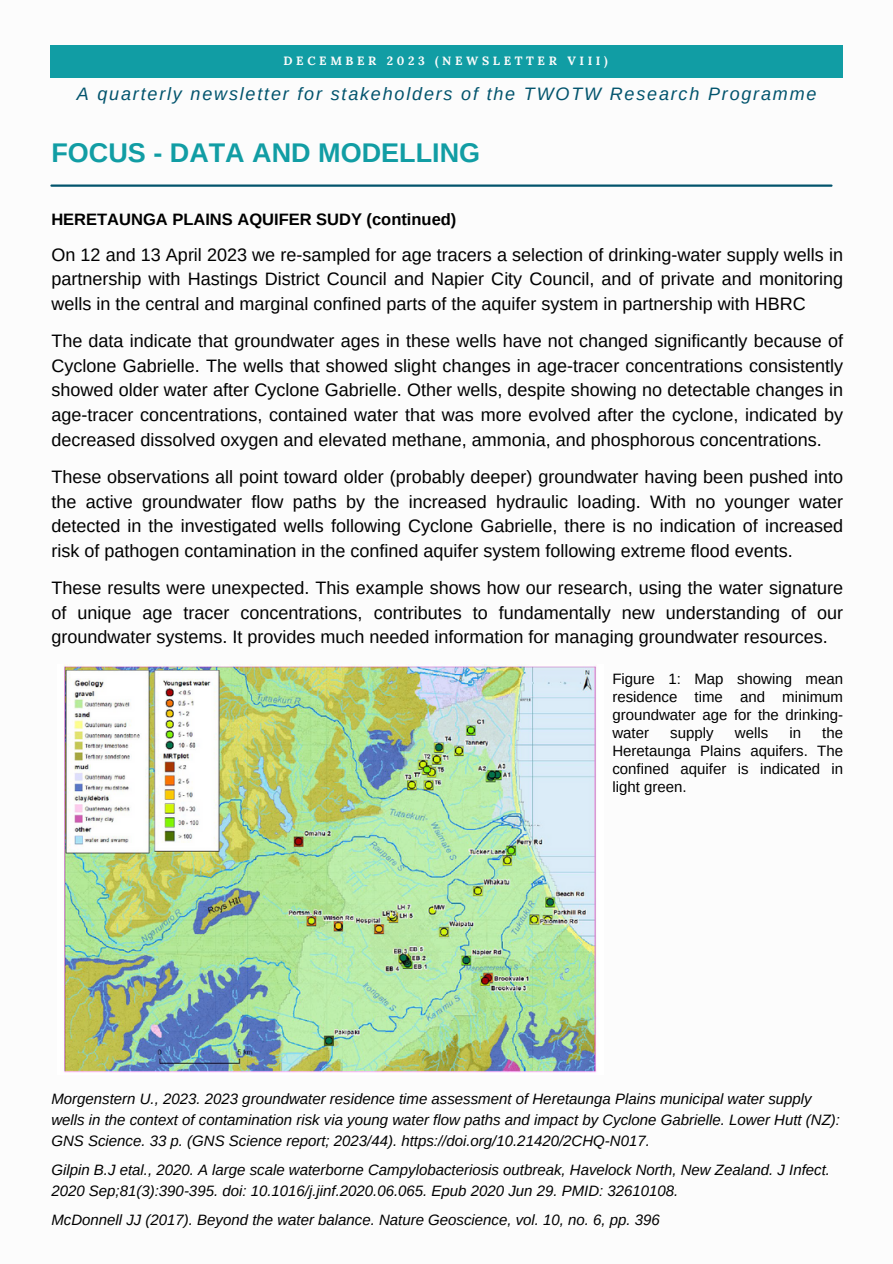
<style>
.page{position:relative;width:893px;height:1264px;background:#fff}
.page>*{position:absolute;margin:0;border:0;box-sizing:border-box;transform-origin:0 0}
.t1{font:700 27px "Arimo";color:#119da4}
.t2{font:18px/24.8px "Arimo";color:#000;text-align:justify}
.t3{font:italic 18px "Arimo";letter-spacing:.1em;color:#02546d}
.t4{font:700 16.5px "Arimo";color:#000}
.t5{font:italic 15px/21px "Arimo";color:#000}
.t6{font:15px/18px "Arimo";color:#000;text-align:justify}
.t7{font:700 12px "Lora";letter-spacing:.3em;color:#fcfcfc}
</style>
<div class="page">
<div style="left:50px;top:45px;width:792px;height:33px;background:#119da4"></div>
<hr style="left:51px;top:184px;width:780px;height:3px;background:#02546d">
<img style="left:64px;top:664px;width:533px;height:409px">
<h1 class="t7" style="left:283px;top:53px;width:325px">DECEMBER 2023 (NEWSLETTER VIII)</h1>
<h3 class="t3" style="left:77px;top:84px;width:741px">A quarterly newsletter for stakeholders of the TWOTW Research Programme</h3>
<h2 class="t1" style="left:51px;top:137px;width:430px">FOCUS - DATA AND MODELLING</h2>
<h3 class="t4" style="left:51px;top:210px;width:406px">HERETAUNGA PLAINS AQUIFER SUDY (continued)</h3>
<h3 class="t2" style="left:51px;top:242px;width:793px">On 12 and 13 April 2023 we re-sampled for age tracers a selection of drinking-water supply wells in partnership with Hastings District Council and Napier City Council, and of private and monitoring wells in the central and marginal confined parts of the aquifer system in partnership with HBRC</h3>
<h3 class="t2" style="left:51px;top:328px;width:793px">The data indicate that groundwater ages in these wells have not changed significantly because of Cyclone Gabrielle. The wells that showed slight changes in age-tracer concentrations consistently showed older water after Cyclone Gabrielle. Other wells, despite showing no detectable changes in age-tracer concentrations, contained water that was more evolved after the cyclone, indicated by decreased dissolved oxygen and elevated methane, ammonia, and phosphorous concentrations.</h3>
<h3 class="t2" style="left:51px;top:464px;width:793px">These observations all point toward older (probably deeper) groundwater having been pushed into the active groundwater flow paths by the increased hydraulic loading. With no younger water detected in the investigated wells following Cyclone Gabrielle, there is no indication of increased risk of pathogen contamination in the confined aquifer system following extreme flood events.</h3>
<p class="t2" style="left:51px;top:575px;width:793px">These results were unexpected. This example shows how our research, using the water signature of unique age tracer concentrations, contributes to fundamentally new understanding of our groundwater systems. It provides much needed information for managing groundwater resources.</p>
<h4 class="t6" style="left:612px;top:670px;width:232px">Figure 1: Map showing mean residence time and minimum groundwater age for the drinking&shy;water</h4>
<h4 class="t6" style="left:612px;top:724px;width:232px;text-indent:210px">the Heretaunga Plains aquifers. The confined aquifer is indicated in light green.</h4>
<h4 class="t6" style="left:670px;top:724px;width:45px">supply</h4>
<h4 class="t6" style="left:734px;top:724px;width:35px">wells</h4>
<h4 class="t6" style="left:789px;top:724px;width:13px">in</h4>
<h4 class="t5" style="left:51px;top:1088px;width:790px">Morgenstern U., 2023. 2023 groundwater residence time assessment of Heretaunga Plains municipal water supply wells in the context of contamination risk via young water flow paths and impact by Cyclone Gabrielle. Lower Hutt (NZ):<br>GNS Science. 33 p. (GNS Science report; 2023/44). https://doi.org/10.21420/2CHQ-N017.</h4>
<h4 class="t5" style="left:51px;top:1159px;width:780px">Gilpin B.J etal., 2020. A large scale waterborne Campylobacteriosis outbreak, Havelock North, New Zealand. J Infect.<br>2020 Sep;81(3):390-395. doi: 10.1016/j.jinf.2020.06.065. Epub 2020 Jun 29. PMID: 32610108.</h4>
<h4 class="t5" style="left:51px;top:1209px;width:610px">McDonnell JJ (2017). Beyond the water balance. Nature Geoscience, vol. 10, no. 6, pp. 396</h4>
</div>
